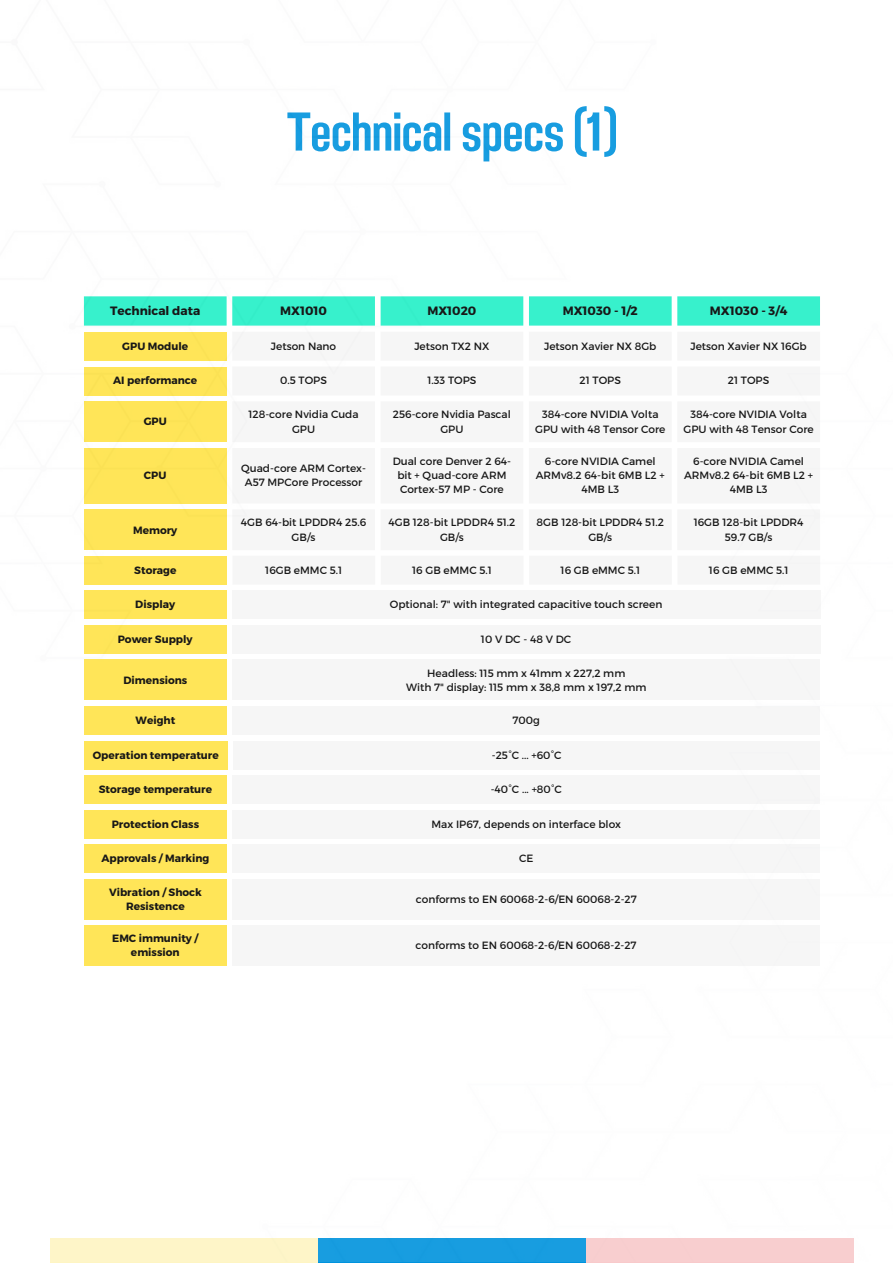
<style>
.page{position:relative;width:893px;height:1264px;background:#fff}
.page>*{position:absolute;margin:0;border:0;box-sizing:border-box;transform-origin:0 0}
.t1{font:54.45px "Adirek Sans 600";letter-spacing:-.01em;color:#0093dd}
.t2{font:700 12px "Montserrat";color:#000}
.t3{font:10.5px/14.1px "Montserrat";color:#000;text-align:center}
.t4{font:700 10.5px/14.1px "Montserrat";color:#000;text-align:center}
.t5{font:10.5px "Montserrat";letter-spacing:.13em;color:#000}
</style>
<div class="page">
<div style="left:318px;top:1238px;width:268px;height:24px;background:#189de0"></div>
<div style="left:50px;top:1238px;width:268px;height:24px;background:#fef5c8"></div>
<div style="left:586px;top:1238px;width:267px;height:24px;background:#f8cecf"></div>
<img style="left:83px;top:296px;width:771px;height:965px">
<h1 class="t1" style="left:287px;top:100px;width:332px">Technical specs (1)</h1>
<p class="t2" style="left:110px;top:303px;width:92px">Technical data</p>
<p class="t2" style="left:280px;top:303px;width:48px">MX1010</p>
<p class="t2" style="left:427px;top:303px;width:51px">MX1020</p>
<p class="t2" style="left:562px;top:303px;width:77px">MX1030 - 1/2</p>
<p class="t2" style="left:710px;top:303px;width:79px">MX1030 - 3/4</p>
<p class="t4" style="left:122px;top:338px;width:67px">GPU Module</p>
<p class="t3" style="left:271px;top:338px;width:67px">Jetson Nano</p>
<p class="t3" style="left:414px;top:338px;width:77px">Jetson TX2 NX</p>
<p class="t3" style="left:544px;top:338px;width:114px">Jetson Xavier NX 8Gb</p>
<p class="t3" style="left:690px;top:338px;width:118px">Jetson Xavier NX 16Gb</p>
<p class="t4" style="left:113px;top:373px;width:86px">AI performance</p>
<p class="t3" style="left:280px;top:373px;width:48px">0.5 TOPS</p>
<p class="t3" style="left:427px;top:373px;width:50px">1.33 TOPS</p>
<p class="t3" style="left:579px;top:373px;width:43px">21 TOPS</p>
<p class="t3" style="left:727px;top:373px;width:43px">21 TOPS</p>
<p class="t4" style="left:144px;top:414px;width:25px">GPU</p>
<p class="t3" style="left:248px;top:407px;width:112px">128-core Nvidia Cuda<br>GPU</p>
<p class="t3" style="left:393px;top:407px;width:119px">256-core Nvidia Pascal<br>GPU</p>
<p class="t3" style="left:535px;top:407px;width:132px">384-core NVIDIA Volta<br>GPU with 48 Tensor Core</p>
<p class="t3" style="left:683px;top:407px;width:132px">384-core NVIDIA Volta<br>GPU with 48 Tensor Core</p>
<p class="t4" style="left:144px;top:468px;width:24px">CPU</p>
<p class="t3" style="left:241px;top:461px;width:126px">Quad-core ARM Cortex-<br>A57 MPCore Processor</p>
<p class="t3" style="left:392px;top:454px;width:120px">Dual core Denver 2 64- bit + Quad-core ARM<br>Cortex-57 MP - Core</p>
<p class="t3" style="left:536px;top:454px;width:130px">6-core NVIDIA Camel<br>ARMv8.2 64-bit 6MB L2 +<br>4MB L3</p>
<p class="t3" style="left:684px;top:454px;width:130px">6-core NVIDIA Camel<br>ARMv8.2 64-bit 6MB L2 +<br>4MB L3</p>
<p class="t4" style="left:133px;top:522px;width:46px">Memory</p>
<p class="t3" style="left:241px;top:515px;width:127px">4GB 64-bit LPDDR4 25.6<br>GB/s</p>
<p class="t3" style="left:388px;top:515px;width:128px">4GB 128-bit LPDDR4 51.2<br>GB/s</p>
<p class="t3" style="left:536px;top:515px;width:129px">8GB 128-bit LPDDR4 51.2<br>GB/s</p>
<p class="t3" style="left:693px;top:515px;width:111px">16GB 128-bit LPDDR4<br>59.7 GB/s</p>
<p class="t4" style="left:134px;top:562px;width:44px">Storage</p>
<p class="t3" style="left:265px;top:562px;width:79px">16GB eMMC 5.1</p>
<p class="t3" style="left:412px;top:562px;width:81px">16 GB eMMC 5.1</p>
<p class="t3" style="left:560px;top:562px;width:81px">16 GB eMMC 5.1</p>
<p class="t3" style="left:708px;top:562px;width:81px">16 GB eMMC 5.1</p>
<p class="t4" style="left:135px;top:597px;width:41px">Display</p>
<p class="t3" style="left:390px;top:597px;width:274px">Optional: 7" with integrated capacitive touch screen</p>
<p class="t4" style="left:118px;top:631px;width:76px">Power Supply</p>
<p class="t5" style="left:481px;top:632px;width:92px">10VDC-48VDC</p>
<p class="t4" style="left:123px;top:672px;width:65px">Dimensions</p>
<p class="t3" style="left:406px;top:665px;width:242px">Headless: 115 mm x 41mm x 227,2 mm<br>With 7" display: 115 mm x 38,8 mm x 197,2 mm</p>
<p class="t4" style="left:136px;top:713px;width:41px">Weight</p>
<p class="t3" style="left:512px;top:713px;width:29px">700g</p>
<p class="t4" style="left:93px;top:747px;width:127px">Operation temperature</p>
<p class="t3" style="left:492px;top:747px;width:71px">-25°C ... +60°C</p>
<p class="t4" style="left:99px;top:782px;width:115px">Storage temperature</p>
<p class="t3" style="left:490px;top:782px;width:73px">-40°C ... +80°C</p>
<p class="t4" style="left:112px;top:816px;width:89px">Protection Class</p>
<p class="t3" style="left:431px;top:816px;width:191px">Max IP67, depends on interface blox</p>
<p class="t4" style="left:101px;top:851px;width:109px">Approvals / Marking</p>
<p class="t3" style="left:519px;top:851px;width:16px">CE</p>
<p class="t4" style="left:109px;top:884px;width:94px">Vibration / Shock<br>Resistence</p>
<p class="t3" style="left:416px;top:891px;width:222px">conforms to EN 60068-2-6/EN 60068-2-27</p>
<p class="t4" style="left:112px;top:931px;width:87px">EMC immunity / emission</p>
<p class="t3" style="left:415px;top:938px;width:222px">conforms to EN 60068-2-6/EN 60068-2-27</p>
</div>
